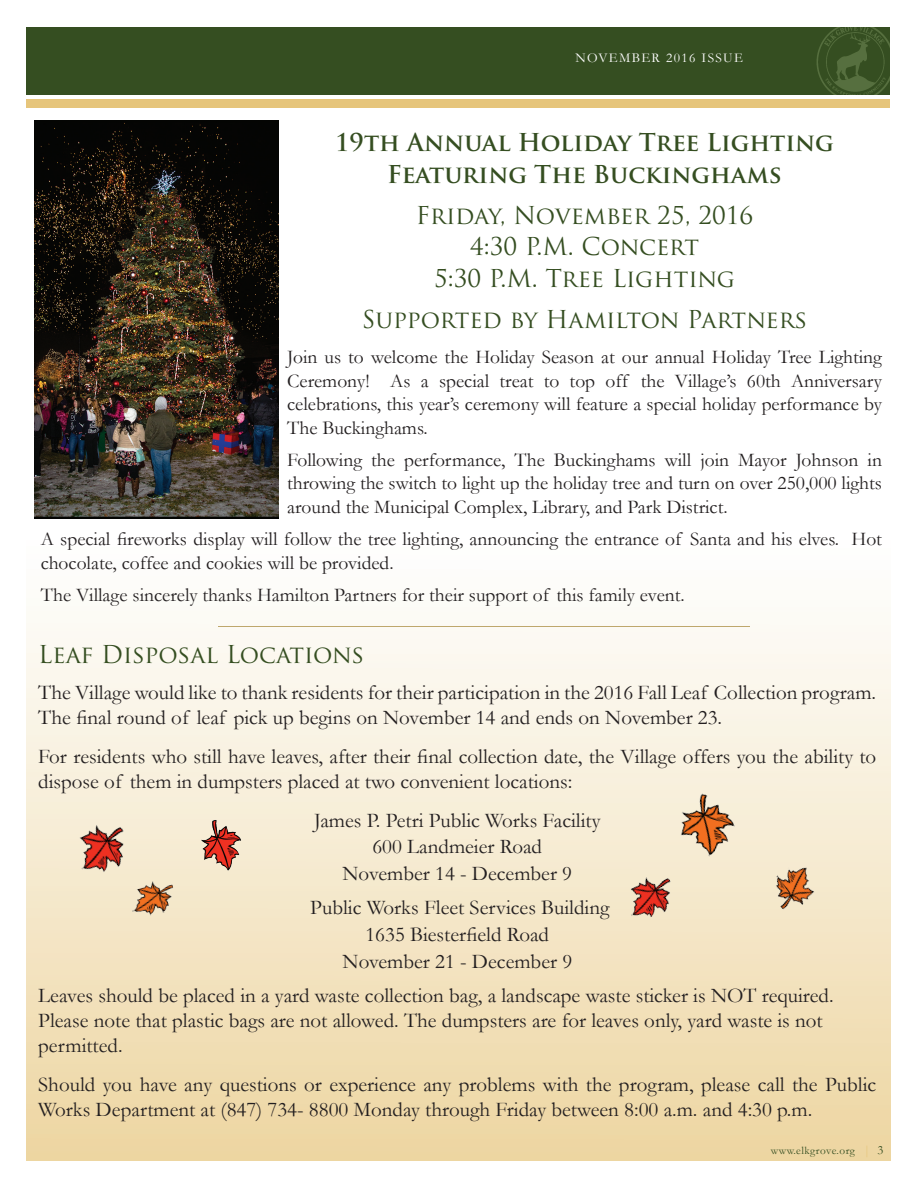
<style>
.page{position:relative;width:918px;height:1188px;background:#fff}
.page>*{position:absolute;margin:0;border:0;box-sizing:border-box;transform-origin:0 0}
.t1{font:24px/31.8px "Trajan Pro";color:#354e21;text-align:center}
.t2{font:700 24px/31.8px "Trajan Pro";color:#354e21;text-align:center}
.t3{font:21px/25.2px "Garamond";color:#231f20}
.t4{font:19.5px/23.4px "Garamond";color:#231f20;text-align:justify}
.t5{font:13.5px "Garamond";letter-spacing:.1em;color:#fff}
.t6{font:11.25px "Garamond";letter-spacing:.04em;color:#354e21}
.s1{font-size:12.75px;color:#e6c57b}
.s2{font-size:12.75px}
</style>
<div class="page">
<div style="left:26px;top:540px;width:864px;height:621px;background:linear-gradient(to bottom,#fff,#edd6a2)"></div>
<div style="left:26px;top:27px;width:864px;height:67px;background:#354e21"></div>
<img style="left:800px;top:27px;width:90px;height:68px">
<div style="left:26px;top:99px;width:864px;height:9px;background:#e6c57b"></div>
<img style="left:35px;top:121px;width:243px;height:398px">
<hr style="left:218px;top:626px;width:532px;height:1px;background:#bea86d">
<img style="left:764px;top:858px;width:59px;height:58px">
<img style="left:127px;top:877px;width:51px;height:43px">
<img style="left:616px;top:863px;width:70px;height:70px">
<img style="left:195px;top:819px;width:52px;height:51px">
<img style="left:67px;top:811px;width:72px;height:67px">
<img style="left:672px;top:789px;width:69px;height:72px">
<p class="t5" style="left:576px;top:49px;width:169px">NOVEMBER 2016 ISSUE</p>
<p class="t2" style="left:335px;top:127px;width:500px">19th Annual Holiday Tree Lighting<br>Featuring The Buckinghams</p>
<p class="t1" style="left:416px;top:199px;width:339px">Friday, November 25, 2016<br>4:30 P.M. Concert<br>5:30 P.M. Tree Lighting</p>
<p class="t1" style="left:362px;top:303px;width:447px">Supported by Hamilton Partners</p>
<p class="t4" style="left:287px;top:345px;width:596px">Join us to welcome the Holiday Season at our annual Holiday Tree Lighting Ceremony! As a special treat to top off the Village’s 60th Anniversary celebrations, this year’s ceremony will feature a special holiday performance by The Buckinghams.</p>
<p class="t4" style="left:287px;top:448px;width:596px">Following the performance, The Buckinghams will join Mayor Johnson in throwing the switch to light up the holiday tree and turn on over 250,000 lights around the Municipal Complex, Library, and Park District.</p>
<p class="t4" style="left:41px;top:527px;width:843px">A special fireworks display will follow the tree lighting, announcing the entrance of Santa and his elves. Hot chocolate, coffee and cookies will be provided.</p>
<p class="t4" style="left:41px;top:583px;width:645px">The Village sincerely thanks Hamilton Partners for their support of this family event.</p>
<p class="t1" style="left:38px;top:638px;width:328px">Leaf Disposal Locations</p>
<p class="t3" style="left:38px;top:679px;width:840px">The Village would like to thank residents for their participation in the 2016 Fall Leaf Collection program.<br>The final round of leaf pick up begins on November 14 and ends on November 23.</p>
<p class="t3" style="left:38px;top:743px;width:840px">For residents who still have leaves, after their final collection date, the Village offers you the ability to dispose of them in dumpsters placed at two convenient locations:</p>
<p class="t3" style="left:314px;top:806px;width:288px;line-height:26.7px;text-align:center">James P. Petri Public Works Facility<br>600 Landmeier Road<br>November 14 - December 9</p>
<p class="t3" style="left:310px;top:894px;width:301px;line-height:26.7px;text-align:center">Public Works Fleet Services Building<br>1635 Biesterfield Road<br>November 21 - December 9</p>
<p class="t3" style="left:38px;top:982px;width:797px">Leaves should be placed in a yard waste collection bag, a landscape waste sticker is NOT required.<br>Please note that plastic bags are not allowed. The dumpsters are for leaves only, yard waste is not permitted.</p>
<p class="t3" style="left:38px;top:1071px;width:840px">Should you have any questions or experience any problems with the program, please call the Public<br>Works Department at (847) 734- 8800 Monday through Friday between 8:00 a.m. and 4:30 p.m.</p>
<p class="t6" style="left:771px;top:1143px;width:114px">www.elkgrove.org <span class="s1">|</span> <span class="s2">3</span></p>
</div>
